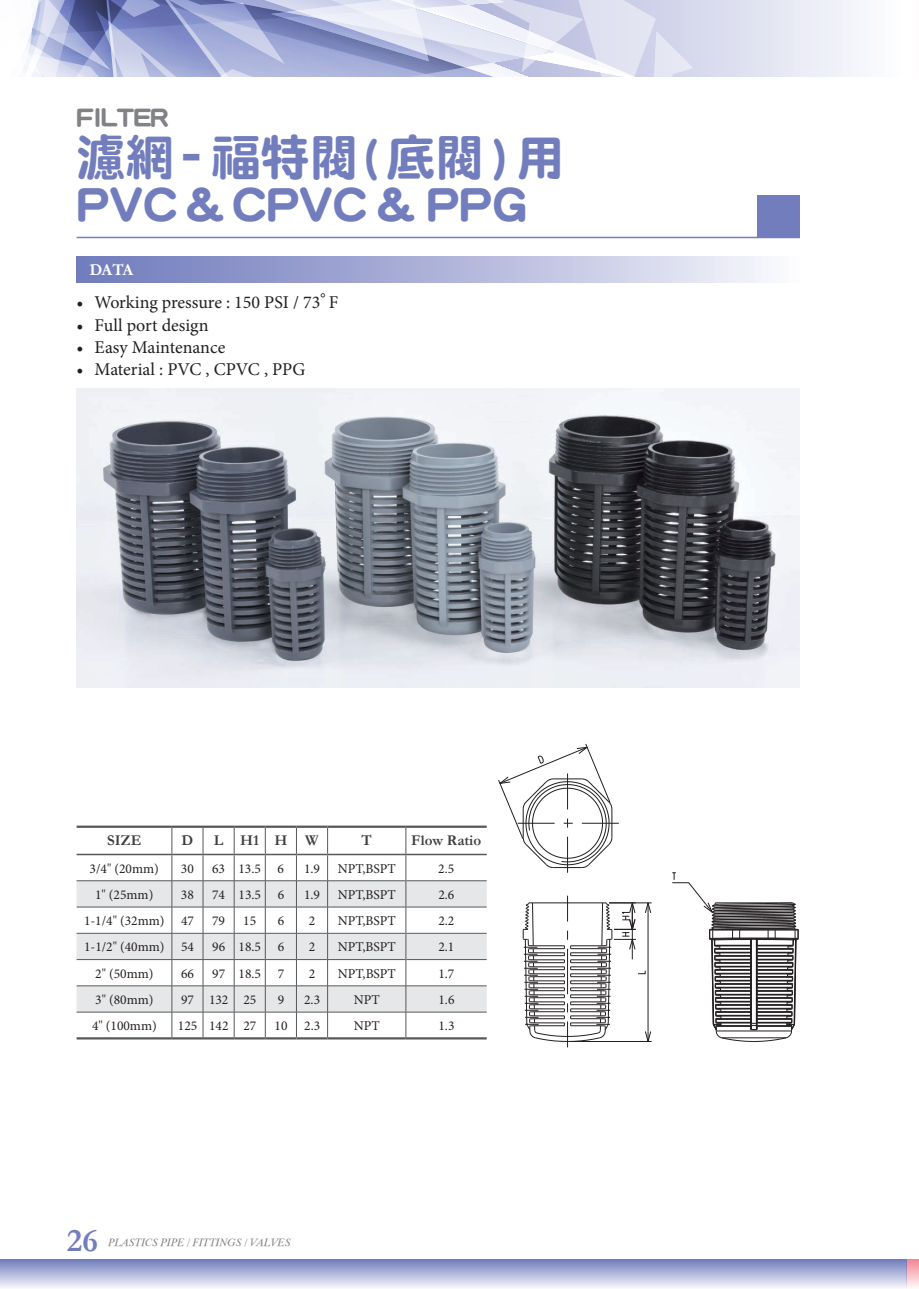
<style>
.page{position:relative;width:919px;height:1289px;background:#fff}
.page>*{position:absolute;margin:0;border:0;box-sizing:border-box;transform-origin:0 0}
.t1{font:49.5px/45px "DF Yuan Std W9";color:#717dbd}
.t2{font:700 33px "Garamond";color:#717dbd}
.t3{font:27px "DF Yuan Std W9";letter-spacing:-.05em;color:#808285}
.t4{font:18px "Minion Pro";color:#231f20}
.t5{font:700 16.5px "Garamond";color:#fff}
.t6{font:700 15px "Garamond";color:#3e3e3f}
.t7{font:13.5px "Minion Pro";color:#231f20}
.t8{font:italic 10.5px "D011";color:#808285}
.s1{font-family:"DF Li Hei Std W3"}
</style>
<div class="page">
<svg style="left:718px;top:0;width:135px;height:77px"></svg>
<div style="left:693px;top:0;width:25px;height:77px;background:#d9daed"></div>
<svg style="left:24px;top:0;width:669px;height:77px;background:#bbc1df"></svg>
<svg style="left:906px;top:1259px;width:12px;height:29px"></svg>
<svg style="left:0;top:1259px;width:905px;height:29px;background:#b1b8da"></svg>
<div style="left:757px;top:196px;width:42px;height:42px;background:#717dbd"></div>
<hr style="left:77px;top:237px;width:722px;height:1px;background:#717dbd">
<div style="left:77px;top:257px;width:722px;height:25px;background:linear-gradient(to right,#6c76ba,#f6f6fb)"></div>
<hr style="left:582px;top:823px;width:36px;height:1px;background:#231f20">
<hr style="left:567px;top:836px;width:1px;height:36px;background:#231f20">
<svg style="left:522px;top:895px;width:129px;height:152px"></svg>
<svg style="left:498px;top:743px;width:114px;height:125px"></svg>
<svg style="left:672px;top:872px;width:126px;height:169px"></svg>
<div style="left:77px;top:881px;width:409px;height:25px;background:#e6e7e9"></div>
<svg style="left:77px;top:907px;width:409px;height:130px"></svg>
<svg style="left:171px;top:827px;width:1px;height:210px"></svg>
<svg style="left:203px;top:827px;width:1px;height:210px"></svg>
<svg style="left:234px;top:827px;width:1px;height:210px"></svg>
<svg style="left:265px;top:827px;width:1px;height:210px"></svg>
<svg style="left:296px;top:827px;width:1px;height:210px"></svg>
<svg style="left:327px;top:827px;width:1px;height:210px"></svg>
<hr style="left:77px;top:880px;width:95px;height:1px;background:#57585a">
<hr style="left:172px;top:880px;width:31px;height:1px;background:#57585a">
<hr style="left:203px;top:880px;width:31px;height:1px;background:#57585a">
<hr style="left:234px;top:880px;width:31px;height:1px;background:#57585a">
<hr style="left:265px;top:880px;width:31px;height:1px;background:#57585a">
<hr style="left:296px;top:880px;width:31px;height:1px;background:#57585a">
<hr style="left:327px;top:880px;width:78px;height:1px;background:#57585a">
<hr style="left:406px;top:880px;width:80px;height:1px;background:#57585a">
<hr style="left:77px;top:906px;width:95px;height:1px;background:#57585a">
<hr style="left:172px;top:906px;width:31px;height:1px;background:#57585a">
<hr style="left:203px;top:906px;width:31px;height:1px;background:#57585a">
<hr style="left:234px;top:906px;width:31px;height:1px;background:#57585a">
<hr style="left:265px;top:906px;width:31px;height:1px;background:#57585a">
<hr style="left:296px;top:906px;width:31px;height:1px;background:#57585a">
<hr style="left:327px;top:906px;width:78px;height:1px;background:#57585a">
<hr style="left:406px;top:906px;width:80px;height:1px;background:#57585a">
<hr style="left:77px;top:933px;width:95px;height:1px;background:#57585a">
<hr style="left:172px;top:933px;width:31px;height:1px;background:#57585a">
<hr style="left:203px;top:933px;width:31px;height:1px;background:#57585a">
<hr style="left:234px;top:933px;width:31px;height:1px;background:#57585a">
<hr style="left:265px;top:933px;width:31px;height:1px;background:#57585a">
<hr style="left:296px;top:933px;width:31px;height:1px;background:#57585a">
<hr style="left:327px;top:933px;width:78px;height:1px;background:#57585a">
<hr style="left:406px;top:933px;width:80px;height:1px;background:#57585a">
<hr style="left:77px;top:959px;width:95px;height:1px;background:#57585a">
<hr style="left:172px;top:959px;width:31px;height:1px;background:#57585a">
<hr style="left:203px;top:959px;width:31px;height:1px;background:#57585a">
<hr style="left:234px;top:959px;width:31px;height:1px;background:#57585a">
<hr style="left:265px;top:959px;width:31px;height:1px;background:#57585a">
<hr style="left:296px;top:959px;width:31px;height:1px;background:#57585a">
<hr style="left:327px;top:959px;width:78px;height:1px;background:#57585a">
<hr style="left:406px;top:959px;width:80px;height:1px;background:#57585a">
<hr style="left:77px;top:985px;width:95px;height:1px;background:#57585a">
<hr style="left:172px;top:985px;width:31px;height:1px;background:#57585a">
<hr style="left:203px;top:985px;width:31px;height:1px;background:#57585a">
<hr style="left:234px;top:985px;width:31px;height:1px;background:#57585a">
<hr style="left:265px;top:985px;width:31px;height:1px;background:#57585a">
<hr style="left:296px;top:985px;width:31px;height:1px;background:#57585a">
<hr style="left:327px;top:985px;width:79px;height:1px;background:#57585a">
<hr style="left:406px;top:985px;width:80px;height:1px;background:#57585a">
<hr style="left:77px;top:1011px;width:95px;height:1px;background:#57585a">
<hr style="left:172px;top:1011px;width:31px;height:1px;background:#57585a">
<hr style="left:203px;top:1011px;width:31px;height:1px;background:#57585a">
<hr style="left:234px;top:1011px;width:31px;height:1px;background:#57585a">
<hr style="left:265px;top:1011px;width:31px;height:1px;background:#57585a">
<hr style="left:296px;top:1011px;width:31px;height:1px;background:#57585a">
<hr style="left:327px;top:1011px;width:79px;height:1px;background:#57585a">
<hr style="left:406px;top:1011px;width:80px;height:1px;background:#57585a">
<hr style="left:77px;top:1037px;width:95px;height:2px;background:#57585a">
<hr style="left:172px;top:1037px;width:31px;height:2px;background:#57585a">
<hr style="left:203px;top:1037px;width:31px;height:2px;background:#57585a">
<hr style="left:234px;top:1037px;width:31px;height:2px;background:#57585a">
<hr style="left:265px;top:1037px;width:31px;height:2px;background:#57585a">
<hr style="left:296px;top:1037px;width:31px;height:2px;background:#57585a">
<hr style="left:327px;top:1037px;width:79px;height:2px;background:#57585a">
<hr style="left:406px;top:1037px;width:80px;height:2px;background:#57585a">
<hr style="left:77px;top:825px;width:95px;height:2px;background:#57585a">
<hr style="left:172px;top:825px;width:31px;height:2px;background:#57585a">
<hr style="left:203px;top:825px;width:31px;height:2px;background:#57585a">
<hr style="left:234px;top:825px;width:31px;height:2px;background:#57585a">
<hr style="left:265px;top:825px;width:31px;height:2px;background:#57585a">
<hr style="left:296px;top:825px;width:31px;height:2px;background:#57585a">
<hr style="left:327px;top:825px;width:79px;height:2px;background:#57585a">
<hr style="left:406px;top:825px;width:80px;height:2px;background:#57585a">
<svg style="left:405px;top:827px;width:1px;height:210px"></svg>
<hr style="left:77px;top:853px;width:95px;height:2px;background:#57585a">
<hr style="left:172px;top:853px;width:31px;height:2px;background:#57585a">
<hr style="left:203px;top:853px;width:31px;height:2px;background:#57585a">
<hr style="left:234px;top:853px;width:31px;height:2px;background:#57585a">
<hr style="left:265px;top:853px;width:31px;height:2px;background:#57585a">
<hr style="left:296px;top:853px;width:31px;height:2px;background:#57585a">
<hr style="left:327px;top:853px;width:79px;height:2px;background:#57585a">
<hr style="left:406px;top:853px;width:80px;height:2px;background:#57585a">
<img style="left:77px;top:388px;width:722px;height:299px">
<h3 class="t3" style="left:77px;top:102px;width:94px">FILTER</h3>
<h1 class="t1" style="left:77px;top:134px;width:490px">濾網–福特閥 (底閥) 用<br>PVC &amp; CPVC &amp; PPG</h1>
<p class="t5" style="left:89px;top:260px;width:46px">DATA</p>
<h3 class="t4" style="left:77px;top:290px;width:263px">• Working pressure : 150 PSI / 73<span class="s1">°</span>F</h3>
<h3 class="t4" style="left:77px;top:313px;width:134px">• Full port design</h3>
<h3 class="t4" style="left:77px;top:335px;width:150px">• Easy Maintenance</h3>
<h3 class="t4" style="left:77px;top:357px;width:230px">• Material : PVC , CPVC , PPG</h3>
<p class="t6" style="left:107px;top:831px;width:36px">SIZE</p>
<p class="t6" style="left:181px;top:831px;width:13px">D</p>
<p class="t6" style="left:214px;top:831px;width:106px">LH1H W</p>
<p class="t6" style="left:361px;top:831px;width:12px">T</p>
<p class="t6" style="left:411px;top:831px;width:71px">Flow Ratio</p>
<p class="t7" style="left:90px;top:859px;width:71px">3/4" (20mm)</p>
<p class="t7" style="left:181px;top:859px;width:14px">30</p>
<p class="t7" style="left:212px;top:859px;width:73px">63 13.5 6</p>
<p class="t7" style="left:304px;top:859px;width:18px">1.9</p>
<p class="t7" style="left:338px;top:859px;width:59px">NPT,BSPT</p>
<p class="t7" style="left:438px;top:859px;width:18px">2.5</p>
<p class="t7" style="left:95px;top:885px;width:60px">1" (25mm)</p>
<p class="t7" style="left:181px;top:885px;width:14px">38</p>
<p class="t7" style="left:212px;top:885px;width:73px">74 13.5 6</p>
<p class="t7" style="left:304px;top:885px;width:18px">1.9</p>
<p class="t7" style="left:338px;top:885px;width:59px">NPT,BSPT</p>
<p class="t7" style="left:438px;top:885px;width:18px">2.6</p>
<p class="t7" style="left:84px;top:911px;width:111px">1-1/4" (32mm) 47</p>
<p class="t7" style="left:212px;top:911px;width:14px">79</p>
<p class="t7" style="left:243px;top:911px;width:14px">15</p>
<p class="t7" style="left:278px;top:911px;width:8px">6</p>
<p class="t7" style="left:309px;top:911px;width:8px">2</p>
<p class="t7" style="left:338px;top:911px;width:59px">NPT,BSPT</p>
<p class="t7" style="left:438px;top:911px;width:18px">2.2</p>
<p class="t7" style="left:84px;top:937px;width:111px">1-1/2" (40mm) 54</p>
<p class="t7" style="left:212px;top:937px;width:73px">96 18.5 6</p>
<p class="t7" style="left:309px;top:937px;width:8px">2</p>
<p class="t7" style="left:338px;top:937px;width:59px">NPT,BSPT</p>
<p class="t7" style="left:438px;top:937px;width:18px">2.1</p>
<p class="t7" style="left:95px;top:964px;width:60px">2" (50mm)</p>
<p class="t7" style="left:181px;top:964px;width:14px">66</p>
<p class="t7" style="left:212px;top:964px;width:73px">97 18.5 7</p>
<p class="t7" style="left:309px;top:964px;width:8px">2</p>
<p class="t7" style="left:338px;top:964px;width:59px">NPT,BSPT</p>
<p class="t7" style="left:438px;top:964px;width:18px">1.7</p>
<p class="t7" style="left:95px;top:990px;width:60px">3" (80mm)</p>
<p class="t7" style="left:181px;top:990px;width:77px">97 132 25</p>
<p class="t7" style="left:278px;top:990px;width:8px">9</p>
<p class="t7" style="left:304px;top:990px;width:18px">2.3</p>
<p class="t7" style="left:354px;top:990px;width:27px">NPT</p>
<p class="t7" style="left:438px;top:990px;width:18px">1.6</p>
<p class="t7" style="left:92px;top:1016px;width:66px">4" (100mm)</p>
<p class="t7" style="left:178px;top:1016px;width:80px">125 142 27</p>
<p class="t7" style="left:274px;top:1016px;width:47px">10 2.3</p>
<p class="t7" style="left:354px;top:1016px;width:27px">NPT</p>
<p class="t7" style="left:438px;top:1016px;width:18px">1.3</p>
<h2 class="t2" style="left:67px;top:1220px;width:32px">26</h2>
<p class="t8" style="left:108px;top:1235px;width:184px">PLASTICS PIPE / FITTINGS / VALVES</p>
</div>
